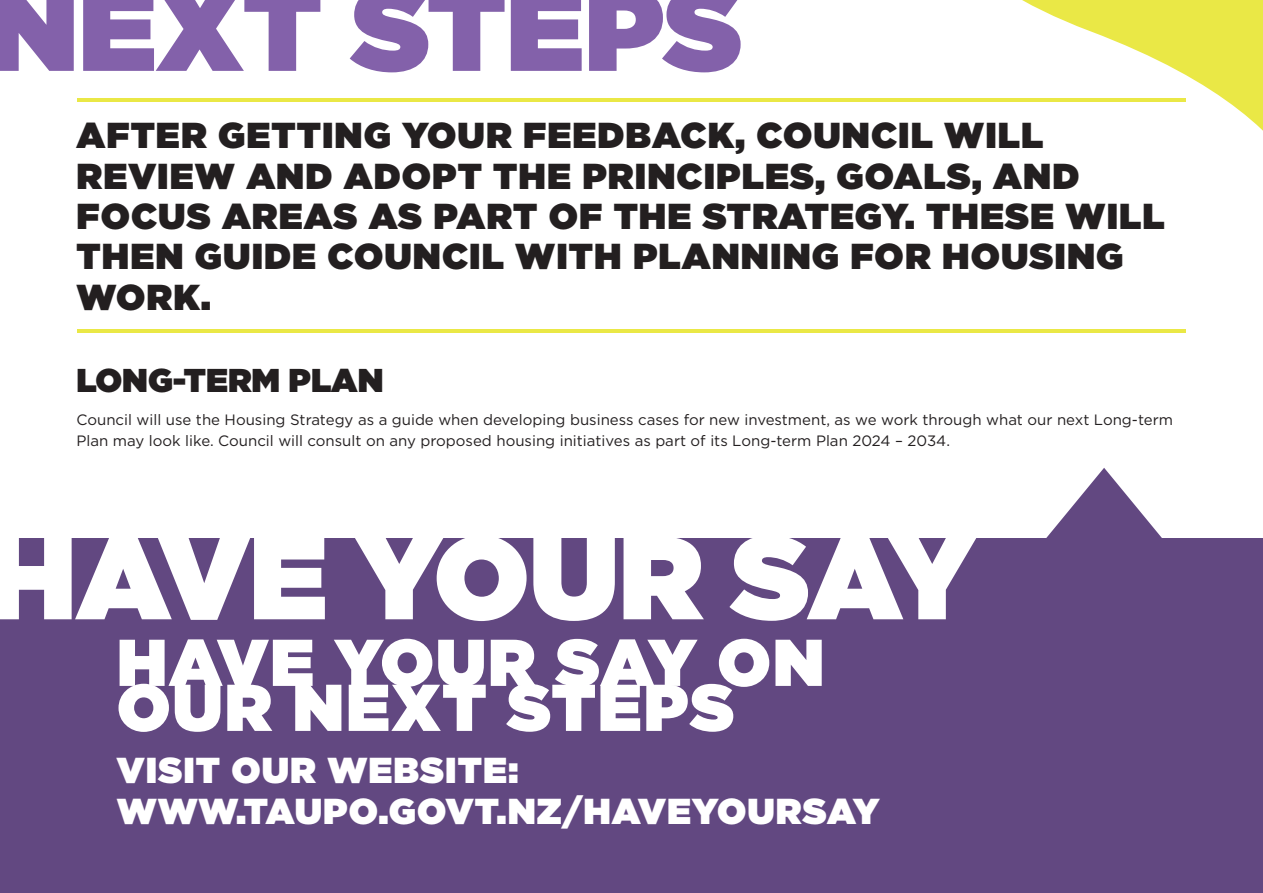
<style>
.page{position:relative;width:1263px;height:893px;background:#fff}
.page>*{position:absolute;margin:0;border:0;box-sizing:border-box;transform-origin:0 0}
.t1{font:900 117.6px "Gotham";letter-spacing:-.005em;color:#fff}
.t2{font:900 117.6px "Gotham";color:#8361aa}
.t3{font:900 66px "Gotham";letter-spacing:.03em;color:#fff}
.t4{font:900 36px/40.3px "Gotham";letter-spacing:.03em;color:#231f20}
.t5{font:900 36px/40.3px "Gotham";letter-spacing:.03em;color:#fff}
.t6{font:900 33px "Gotham";color:#231f20}
.t7{font:15px/21px "Gotham";color:#231f20}
</style>
<div class="page">
<div style="left:0;top:539px;width:1263px;height:354px;background:#624881"></div>
<hr style="left:77px;top:99px;width:1108px;height:3px;background:#eae846">
<hr style="left:77px;top:329px;width:1108px;height:3px;background:#eae846">
<svg style="left:1029px;top:468px;width:150px;height:71px"></svg>
<svg style="left:819px;top:0;width:444px;height:131px"></svg>
<p class="t2" style="left:-13px;top:-55px;width:757px">NEXT STEPS</p>
<p class="t4" style="left:77px;top:115px;width:1089px">AFTER GETTING YOUR FEEDBACK, COUNCIL WILL REVIEW AND ADOPT THE PRINCIPLES, GOALS, AND FOCUS AREAS AS PART OF THE STRATEGY. THESE WILL THEN GUIDE COUNCIL WITH PLANNING FOR HOUSING WORK.</p>
<p class="t6" style="left:77px;top:357px;width:308px">LONG-TERM PLAN</p>
<p class="t7" style="left:77px;top:409px;width:1098px">Council will use the Housing Strategy as a guide when developing business cases for new investment, as we work through what our next Long-term<br>Plan may look like. Council will consult on any proposed housing initiatives as part of its Long-term Plan 2024 – 2034.</p>
<p class="t1" style="left:-13px;top:493px;width:990px">HAVE YOUR SAY</p>
<p class="t3" style="left:117px;top:615px;width:709px">HAVE YOUR SAY ON</p>
<p class="t3" style="left:117px;top:660px;width:619px">OUR NEXT STEPS</p>
<p class="t5" style="left:117px;top:750px;width:764px">VISIT OUR WEBSITE:<br>WWW.TAUPO.GOVT.NZ/HAVEYOURSAY</p>
</div>
